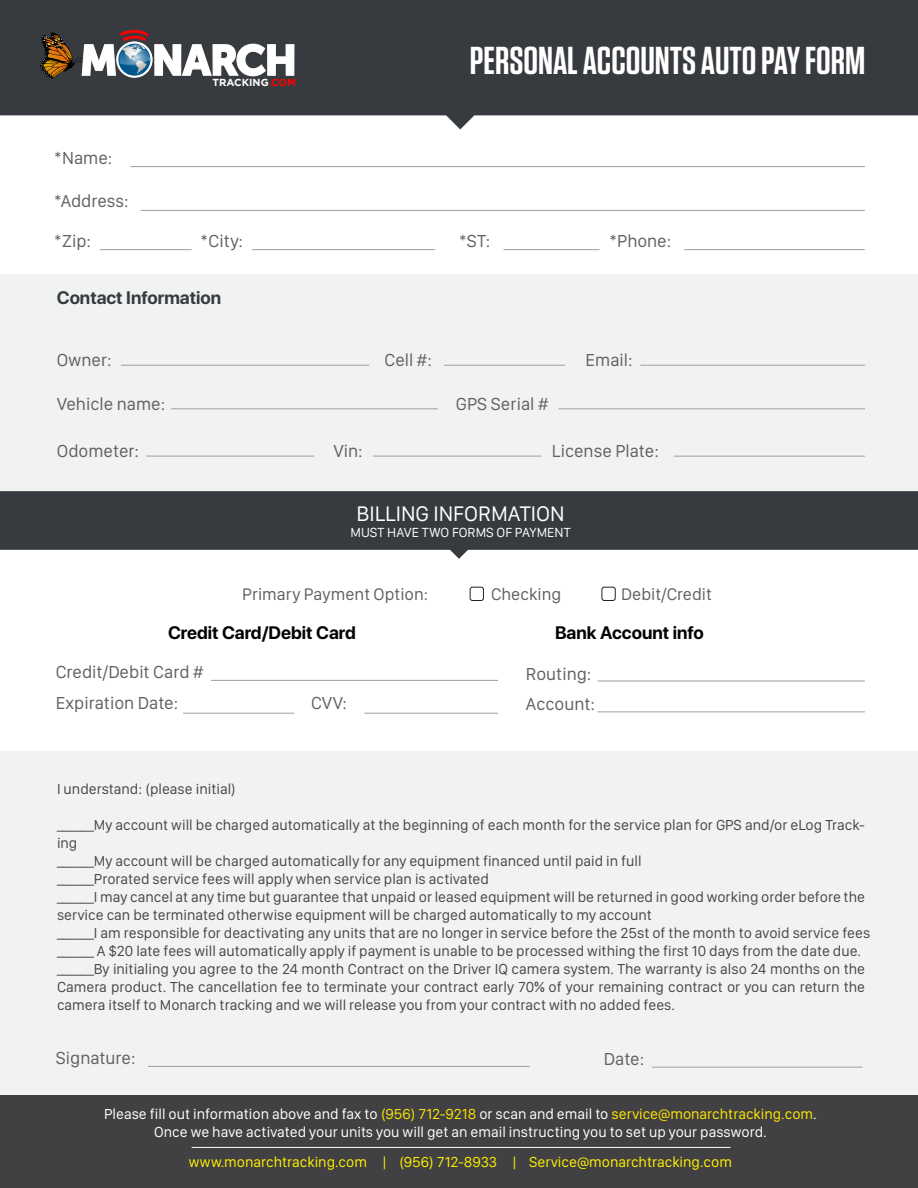
<style>
.page{position:relative;width:918px;height:1188px;background:#fff}
.page>*{position:absolute;margin:0;border:0;box-sizing:border-box;transform-origin:0 0}
.t1{font:600 38.85px "Tungsten";color:#fff}
.t2{font:21.9px "..SF Compact Display";color:#fff}
.t3{font:18px/30.6px "..SF Compact Display";color:#616161}
.t4{font:700 18px "SF Pro Display";color:#000}
.t5{font:700 18px "SF Pro Display";color:#373a3f}
.t6{font:17.4px "..SF Compact Display";color:#616161}
.t7{font:15px/18px "..SF Compact Display";color:#474747}
.t8{font:15px/18px "..SF Compact Display";color:#fff;text-align:center}
.t9{font:15px "..SF Compact Display";color:#fff100}
.t10{font:13.65px "..SF Compact Display";color:#fff}
.t11{font:700 10.2px "Gotham";color:#fff}
.s1{color:#fe0000}
.s2{color:#ffe700}
</style>
<div class="page">
<div style="left:0;top:751px;width:918px;height:389px;background:#f1f2f2"></div>
<div style="left:0;top:275px;width:918px;height:228px;background:#f1f2f2"></div>
<div style="left:0;top:1096px;width:918px;height:92px;background:#414042"></div>
<svg style="left:0;top:0;width:918px;height:129px;background:#4e5055"></svg>
<svg style="left:39px;top:29px;width:255px;height:50px"></svg>
<svg style="left:0;top:491px;width:918px;height:68px;background:#525459"></svg>
<div style="left:470px;top:587px;width:14px;height:14px;border:1px solid #231f20;border-radius:2px"></div>
<div style="left:602px;top:587px;width:14px;height:14px;border:1px solid #231f20;border-radius:2px"></div>
<hr style="left:597px;top:681px;width:268px;height:1px;background:#9e9e9e">
<hr style="left:597px;top:712px;width:268px;height:1px;background:#9e9e9e">
<hr style="left:211px;top:680px;width:287px;height:1px;background:#9e9e9e">
<hr style="left:364px;top:713px;width:134px;height:1px;background:#9e9e9e">
<hr style="left:183px;top:713px;width:111px;height:1px;background:#9e9e9e">
<hr style="left:652px;top:1067px;width:211px;height:1px;background:#9e9e9e">
<hr style="left:148px;top:1066px;width:382px;height:1px;background:#9e9e9e">
<hr style="left:130px;top:166px;width:735px;height:1px;background:#9e9e9e">
<hr style="left:141px;top:210px;width:724px;height:1px;background:#9e9e9e">
<hr style="left:121px;top:365px;width:248px;height:1px;background:#9e9e9e">
<hr style="left:171px;top:408px;width:267px;height:1px;background:#9e9e9e">
<hr style="left:559px;top:408px;width:306px;height:1px;background:#9e9e9e">
<hr style="left:674px;top:456px;width:191px;height:1px;background:#9e9e9e">
<hr style="left:146px;top:456px;width:168px;height:1px;background:#9e9e9e">
<hr style="left:373px;top:456px;width:168px;height:1px;background:#9e9e9e">
<hr style="left:444px;top:365px;width:121px;height:1px;background:#9e9e9e">
<hr style="left:640px;top:365px;width:225px;height:1px;background:#9e9e9e">
<hr style="left:684px;top:249px;width:181px;height:1px;background:#9e9e9e">
<hr style="left:252px;top:249px;width:183px;height:1px;background:#9e9e9e">
<hr style="left:503px;top:249px;width:96px;height:1px;background:#9e9e9e">
<hr style="left:100px;top:249px;width:92px;height:1px;background:#9e9e9e">
<hr style="left:192px;top:1147px;width:539px;height:1px;background:#fff">
<p class="t3" style="left:54px;top:142px;width:60px">*Name:</p>
<p class="t3" style="left:54px;top:184px;width:76px">*Address:</p>
<p class="t3" style="left:54px;top:225px;width:39px">*Zip:</p>
<p class="t11" style="left:213px;top:76px;width:85px">TRACKING<span class="s1">.COM</span></p>
<h1 class="t1" style="left:470px;top:40px;width:397px">PERSONAL ACCOUNTS AUTO PAY FORM</h1>
<p class="t3" style="left:200px;top:225px;width:44px">*City:</p>
<p class="t3" style="left:459px;top:225px;width:33px">*ST:</p>
<p class="t3" style="left:609px;top:225px;width:64px">*Phone:</p>
<p class="t5" style="left:57px;top:287px;width:166px">Contact Information</p>
<p class="t3" style="left:57px;top:344px;width:56px">Owner:</p>
<p class="t3" style="left:384px;top:344px;width:49px">Cell #:</p>
<p class="t3" style="left:586px;top:344px;width:49px">Email:</p>
<p class="t3" style="left:57px;top:387px;width:110px">Vehicle name:</p>
<p class="t3" style="left:456px;top:387px;width:94px">GPS Serial #</p>
<p class="t3" style="left:57px;top:435px;width:84px">Odometer:</p>
<p class="t3" style="left:333px;top:435px;width:31px">Vin:</p>
<p class="t3" style="left:552px;top:435px;width:109px">License Plate:</p>
<h2 class="t2" style="left:357px;top:499px;width:210px">BILLING INFORMATION</h2>
<p class="t10" style="left:351px;top:523px;width:222px">MUST HAVE TWO FORMS OF PAYMENT</p>
<p class="t6" style="left:242px;top:582px;width:188px">Primary Payment Option:</p>
<p class="t6" style="left:491px;top:582px;width:72px">Checking</p>
<p class="t6" style="left:621px;top:582px;width:92px">Debit/Credit</p>
<p class="t4" style="left:168px;top:622px;width:189px">Credit Card/Debit Card</p>
<p class="t4" style="left:555px;top:622px;width:150px">Bank Account info</p>
<p class="t3" style="left:56px;top:655px;width:149px;line-height:31.3px">Credit/Debit Card #<br>Expiration Date:</p>
<p class="t3" style="left:311px;top:687px;width:38px">CVV:</p>
<p class="t3" style="left:526px;top:657px;width:71px">Routing:<br>Account:</p>
<p class="t7" style="left:57px;top:779px;width:181px">I understand: (please initial)</p>
<p class="t7" style="left:57px;top:815px;width:815px">______My account will be charged automatically at the beginning of each month for the service plan for GPS and/or eLog Track&shy;ing<br>______My account will be charged automatically for any equipment financed until paid in full<br>______Prorated service fees will apply when service plan is activated<br>______I may cancel at any time but guarantee that unpaid or leased equipment will be returned in good working order before the service can be terminated otherwise equipment will be charged automatically to my account<br>______I am responsible for deactivating any units that are no longer in service before the 25st of the month to avoid service fees ______ A $20 late fees will automatically apply if payment is unable to be processed withing the first 10 days from the date due. ______By initialing you agree to the 24 month Contract on the Driver IQ camera system. The warranty is also 24 months on the Camera product. The cancellation fee to terminate your contract early 70% of your remaining contract or you can return the camera itself to Monarch tracking and we will release you from your contract with no added fees.</p>
<p class="t3" style="left:56px;top:1042px;width:81px">Signature:</p>
<p class="t3" style="left:604px;top:1043px;width:42px">Date:</p>
<p class="t8" style="left:104px;top:1104px;width:714px">Please fill out information above and fax to <span class="s2">(956) 712-9218</span> or scan and email to <span class="s2">service@monarchtracking.com</span>.<br>Once we have activated your units you will get an email instructing you to set up your password.</p>
<p class="t9" style="left:189px;top:1152px;width:545px">www.monarchtracking.com | (956) 712-8933 | Service@monarchtracking.com</p>
</div>
